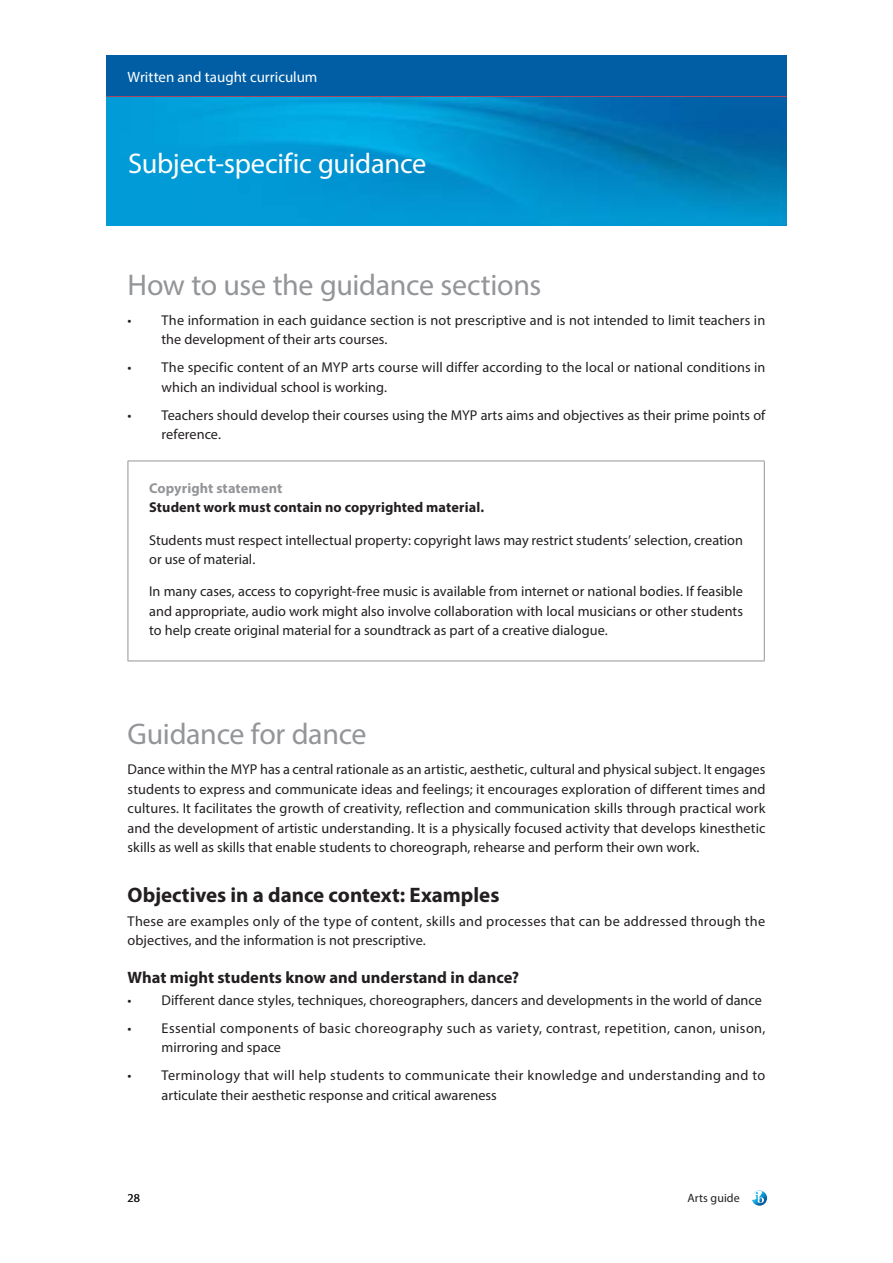
<style>
.page{position:relative;width:893px;height:1263px;background:#fff}
.page>*{position:absolute;margin:0;border:0;box-sizing:border-box;transform-origin:0 0}
.t1{font:30px "Myriad Pro";letter-spacing:-.01em;color:#939598}
.t2{font:28.5px "Myriad Pro";letter-spacing:-.01em;color:#fff}
.t3{font:700 21px "Myriad Pro";color:#231f20}
.t4{font:700 16.5px "Myriad Pro";color:#231f20}
.t5{font:15px "Myriad Pro";color:#fff}
.t6{font:14.25px/19.5px "Myriad Pro";letter-spacing:.005em;color:#231f20}
.t7{font:14.25px/19.5px "Myriad Pro";letter-spacing:.025em;color:#231f20}
.t8{font:700 14.25px "Myriad Pro";letter-spacing:.005em;color:#231f20}
.t9{font:700 14.25px "Myriad Pro";letter-spacing:.005em;color:#939598}
.t10{font:12px "Myriad Pro";letter-spacing:.01em;color:#231f20}
</style>
<div class="page">
<div style="left:106px;top:55px;width:681px;height:43px;background:#015ea4"></div>
<hr style="left:106px;top:96px;width:681px;height:3px;background:#ee3d43">
<svg style="left:752px;top:1190px;width:15px;height:16px"></svg>
<img style="left:106px;top:98px;width:681px;height:127px">
<hr style="left:128px;top:461px;width:637px;height:1px;background:#939598">
<hr style="left:128px;top:461px;width:1px;height:199px;background:#939598">
<hr style="left:764px;top:461px;width:1px;height:199px;background:#939598">
<hr style="left:128px;top:660px;width:637px;height:1px;background:#939598">
<p class="t5" style="left:128px;top:67px;width:191px">Written and taught curriculum</p>
<h2 class="t2" style="left:128px;top:146px;width:300px">Subject-specific guidance</h2>
<h1 class="t1" style="left:128px;top:266px;width:415px">How to use the guidance sections</h1>
<p class="t6" style="left:162px;top:310px;width:605px;text-indent:-34px">• The information in each guidance section is not prescriptive and is not intended to limit teachers in the development of their arts courses.</p>
<p class="t6" style="left:162px;top:358px;width:605px;text-indent:-34px">• The specific content of an MYP arts course will differ according to the local or national conditions in which an individual school is working.</p>
<p class="t6" style="left:162px;top:405px;width:605px;text-indent:-34px">• Teachers should develop their courses using the MYP arts aims and objectives as their prime points of reference.</p>
<p class="t9" style="left:149px;top:479px;width:135px">Copyright statement</p>
<p class="t8" style="left:149px;top:498px;width:336px">Student work must contain no copyrighted material.</p>
<p class="t6" style="left:149px;top:530px;width:595px">Students must respect intellectual property: copyright laws may restrict students’ selection, creation or use of material.</p>
<p class="t6" style="left:149px;top:582px;width:595px;text-align:justify">In many cases, access to copyright-free music is available from internet or national bodies. If feasible and appropriate, audio work might also involve collaboration with local musicians or other students to help create original material for a soundtrack as part of a creative dialogue.</p>
<h1 class="t1" style="left:128px;top:715px;width:240px">Guidance for dance</h1>
<p class="t6" style="left:128px;top:759px;width:639px;text-align:justify">Dance within the MYP has a central rationale as an artistic, aesthetic, cultural and physical subject. It engages students to express and communicate ideas and feelings; it encourages exploration of different times and cultures. It facilitates the growth of creativity, reflection and communication skills through practical work and the development of artistic understanding. It is a physically focused activity that develops kinesthetic skills as well as skills that enable students to choreograph, rehearse and perform their own work.</p>
<h3 class="t3" style="left:128px;top:881px;width:373px">Objectives in a dance context: Examples</h3>
<p class="t6" style="left:128px;top:911px;width:639px">These are examples only of the type of content, skills and processes that can be addressed through the objectives, and the information is not prescriptive.</p>
<p class="t4" style="left:128px;top:967px;width:393px">What might students know and understand in dance?</p>
<p class="t6" style="left:128px;top:990px;width:636px">• Different dance styles, techniques, choreographers, dancers and developments in the world of dance</p>
<p class="t7" style="left:162px;top:1018px;width:605px;text-indent:-34px">• Essential components of basic choreography such as variety, contrast, repetition, canon, unison, mirroring and space</p>
<p class="t6" style="left:162px;top:1065px;width:605px;text-indent:-34px">• Terminology that will help students to communicate their knowledge and understanding and to articulate their aesthetic response and critical awareness</p>
<p class="t10" style="left:128px;top:1190px;width:14px">28</p>
<p class="t10" style="left:687px;top:1190px;width:54px">Arts guide</p>
</div>
